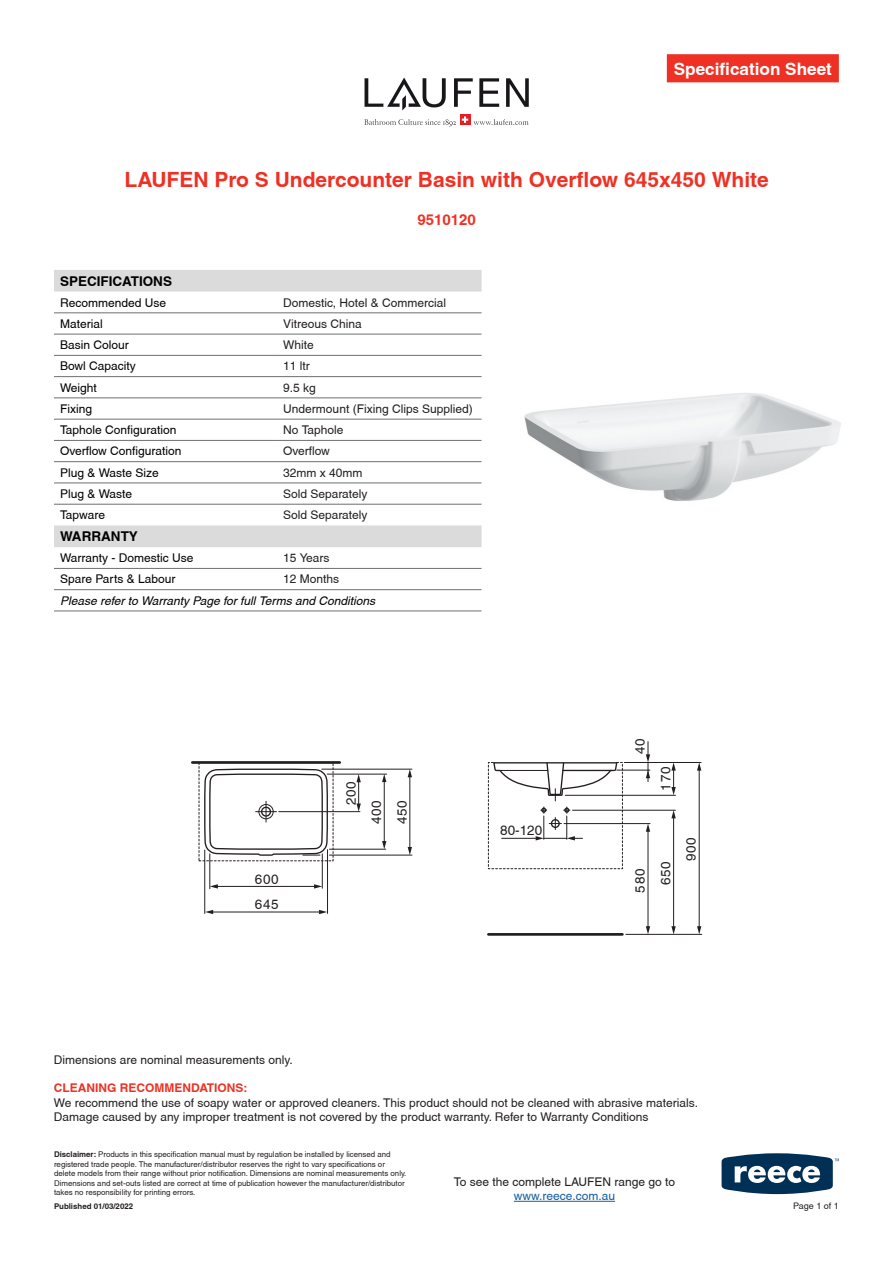
<style>
.page{position:relative;width:893px;height:1263px;background:#fff}
.page>*{position:absolute;margin:0;border:0;box-sizing:border-box;transform-origin:0 0}
.Heading_1{font:700 21px "Helvetica";color:#ee3124}
.t1{font:700 17.1px "Helvetica";color:#fff}
.Heading_1-2{font:700 15px "Helvetica";color:#ee3124}
.t2{font:13.5px/25.5px "Helvetica";letter-spacing:.05em;color:#231f20}
.t3{font:700 13.5px "Helvetica";color:#000}
.t4{font:12px/14.4px "Helvetica";color:#231f20;text-align:center}
.t5{font:12px "Helvetica";color:#000}
.t6{font:italic 12px "Helvetica";color:#000}
.t7{font:700 12px "Helvetica";color:#ee3124}
.t8{font:9px "Helvetica";color:#231f20}
.t9{font:7.8px/9.4px "Helvetica";color:#231f20}
.t10{font:700 7.8px "Helvetica";color:#231f20}
.s1{font-weight:700}
.s2{color:#175d9e}
</style>
<div class="page">
<svg style="left:722px;top:1153px;width:117px;height:41px"></svg>
<div style="left:667px;top:54px;width:172px;height:28px;background:#ee3124"></div>
<hr style="left:192px;top:761px;width:148px;height:3px;background:#231f20">
<hr style="left:488px;top:933px;width:134px;height:3px;background:#231f20">
<svg style="left:408px;top:847px;width:4px;height:8px"></svg>
<svg style="left:408px;top:770px;width:4px;height:7px"></svg>
<hr style="left:410px;top:777px;width:1px;height:70px;background:#231f20">
<hr style="left:329px;top:849px;width:57px;height:1px;background:#231f20">
<svg style="left:382px;top:775px;width:4px;height:7px"></svg>
<svg style="left:382px;top:841px;width:4px;height:8px"></svg>
<hr style="left:384px;top:781px;width:1px;height:61px;background:#231f20">
<hr style="left:279px;top:811px;width:81px;height:1px;background:#231f20">
<hr style="left:322px;top:769px;width:90px;height:1px;background:#231f20">
<hr style="left:327px;top:774px;width:60px;height:1px;background:#231f20">
<hr style="left:329px;top:855px;width:83px;height:1px;background:#231f20">
<svg style="left:356px;top:774px;width:5px;height:38px"></svg>
<hr style="left:204px;top:850px;width:1px;height:63px;background:#231f20">
<hr style="left:327px;top:849px;width:1px;height:64px;background:#231f20">
<svg style="left:205px;top:910px;width:8px;height:4px"></svg>
<svg style="left:319px;top:910px;width:8px;height:4px"></svg>
<hr style="left:213px;top:912px;width:107px;height:1px;background:#231f20">
<hr style="left:210px;top:854px;width:1px;height:35px;background:#231f20">
<hr style="left:322px;top:854px;width:1px;height:34px;background:#231f20">
<svg style="left:210px;top:884px;width:8px;height:4px"></svg>
<svg style="left:314px;top:884px;width:8px;height:4px"></svg>
<hr style="left:216px;top:886px;width:100px;height:1px;background:#231f20">
<svg style="left:204px;top:761px;width:124px;height:98px"></svg>
<hr style="left:617px;top:770px;width:33px;height:1px;background:#231f20">
<svg style="left:646px;top:741px;width:4px;height:40px"></svg>
<hr style="left:565px;top:795px;width:110px;height:1px;background:#231f20">
<svg style="left:671px;top:763px;width:5px;height:32px"></svg>
<hr style="left:626px;top:934px;width:76px;height:1px;background:#231f20">
<svg style="left:697px;top:926px;width:4px;height:8px"></svg>
<svg style="left:697px;top:763px;width:4px;height:8px"></svg>
<hr style="left:699px;top:770px;width:1px;height:157px;background:#231f20">
<hr style="left:624px;top:762px;width:77px;height:1px;background:#231f20">
<hr style="left:572px;top:810px;width:103px;height:1px;background:#231f20">
<svg style="left:671px;top:810px;width:5px;height:8px"></svg>
<svg style="left:671px;top:926px;width:5px;height:8px"></svg>
<hr style="left:673px;top:818px;width:1px;height:109px;background:#231f20">
<svg style="left:646px;top:824px;width:4px;height:8px"></svg>
<svg style="left:646px;top:926px;width:4px;height:8px"></svg>
<hr style="left:648px;top:831px;width:1px;height:96px;background:#231f20">
<hr style="left:564px;top:823px;width:86px;height:1px;background:#231f20">
<svg style="left:488px;top:762px;width:135px;height:107px"></svg>
<hr style="left:514px;top:1201px;width:101px;height:1px;background:#175d9e">
<img style="left:524px;top:393px;width:317px;height:108px">
<svg style="left:454px;top:78px;width:19px;height:29px"></svg>
<svg style="left:479px;top:78px;width:20px;height:29px"></svg>
<svg style="left:506px;top:78px;width:23px;height:29px"></svg>
<svg style="left:365px;top:78px;width:81px;height:32px"></svg>
<svg style="left:460px;top:115px;width:10px;height:10px"></svg>
<svg style="left:364px;top:119px;width:92px;height:7px"></svg>
<svg style="left:462px;top:116px;width:67px;height:9px"></svg>
<svg style="left:54px;top:270px;width:428px;height:277px"></svg>
<hr style="left:54px;top:313px;width:223px;height:1px;background:#6d6f73">
<hr style="left:277px;top:313px;width:205px;height:1px;background:#6d6f73">
<hr style="left:54px;top:334px;width:223px;height:1px;background:#6d6f73">
<hr style="left:277px;top:334px;width:205px;height:1px;background:#6d6f73">
<hr style="left:54px;top:355px;width:223px;height:1px;background:#6d6f73">
<hr style="left:277px;top:355px;width:205px;height:1px;background:#6d6f73">
<hr style="left:54px;top:376px;width:223px;height:1px;background:#6d6f73">
<hr style="left:277px;top:376px;width:205px;height:1px;background:#6d6f73">
<hr style="left:54px;top:398px;width:223px;height:1px;background:#6d6f73">
<hr style="left:277px;top:398px;width:205px;height:1px;background:#6d6f73">
<hr style="left:54px;top:419px;width:223px;height:1px;background:#6d6f73">
<hr style="left:277px;top:419px;width:205px;height:1px;background:#6d6f73">
<hr style="left:54px;top:440px;width:223px;height:1px;background:#6d6f73">
<hr style="left:277px;top:440px;width:205px;height:1px;background:#6d6f73">
<hr style="left:54px;top:461px;width:223px;height:1px;background:#6d6f73">
<hr style="left:277px;top:461px;width:205px;height:1px;background:#6d6f73">
<hr style="left:54px;top:483px;width:223px;height:1px;background:#6d6f73">
<hr style="left:277px;top:483px;width:205px;height:1px;background:#6d6f73">
<hr style="left:54px;top:504px;width:223px;height:1px;background:#6d6f73">
<hr style="left:277px;top:504px;width:205px;height:1px;background:#6d6f73">
<hr style="left:54px;top:568px;width:223px;height:1px;background:#6d6f73">
<hr style="left:277px;top:568px;width:205px;height:1px;background:#6d6f73">
<hr style="left:54px;top:589px;width:223px;height:1px;background:#6d6f73">
<hr style="left:277px;top:589px;width:205px;height:1px;background:#6d6f73">
<hr style="left:54px;top:611px;width:223px;height:1px;background:#6d6f73">
<hr style="left:277px;top:611px;width:205px;height:1px;background:#6d6f73">
<h2 class="t1" style="left:674px;top:59px;width:160px">Specification Sheet</h2>
<p class="Heading_1" style="left:125px;top:167px;width:646px">LAUFEN Pro S Undercounter Basin with Overflow 645x450 White</p>
<p class="Heading_1-2" style="left:417px;top:211px;width:60px">9510120</p>
<p class="t3" style="left:60px;top:273px;width:114px">SPECIFICATIONS</p>
<p class="t5" style="left:60px;top:295px;width:108px">Recommended Use</p>
<p class="t4" style="left:283px;top:295px;width:165px">Domestic, Hotel &amp; Commercial</p>
<p class="t5" style="left:60px;top:317px;width:44px">Material</p>
<p class="t4" style="left:283px;top:316px;width:80px">Vitreous China</p>
<p class="t5" style="left:60px;top:338px;width:70px">Basin Colour</p>
<p class="t4" style="left:283px;top:338px;width:32px">White</p>
<p class="t5" style="left:60px;top:359px;width:77px">Bowl Capacity</p>
<p class="t4" style="left:283px;top:359px;width:28px">11 ltr</p>
<p class="t5" style="left:60px;top:380px;width:38px">Weight</p>
<p class="t4" style="left:283px;top:380px;width:34px">9.5 kg</p>
<p class="t5" style="left:60px;top:402px;width:34px">Fixing</p>
<p class="t4" style="left:283px;top:401px;width:191px">Undermount (Fixing Clips Supplied)</p>
<p class="t5" style="left:60px;top:423px;width:118px">Taphole Configuration</p>
<p class="t4" style="left:283px;top:423px;width:62px">No Taphole</p>
<p class="t5" style="left:60px;top:444px;width:123px">Overflow Configuration</p>
<p class="t4" style="left:283px;top:444px;width:48px">Overflow</p>
<p class="t5" style="left:60px;top:465px;width:100px">Plug &amp; Waste Size</p>
<p class="t4" style="left:283px;top:465px;width:81px">32mm x 40mm</p>
<p class="t5" style="left:60px;top:487px;width:74px">Plug &amp; Waste</p>
<p class="t4" style="left:283px;top:486px;width:86px">Sold Separately</p>
<p class="t5" style="left:60px;top:508px;width:47px">Tapware</p>
<p class="t4" style="left:283px;top:508px;width:86px">Sold Separately</p>
<p class="t3" style="left:60px;top:528px;width:79px">WARRANTY</p>
<p class="t5" style="left:60px;top:551px;width:135px">Warranty - Domestic Use</p>
<p class="t4" style="left:283px;top:551px;width:48px">15 Years</p>
<p class="t5" style="left:60px;top:572px;width:117px">Spare Parts &amp; Labour</p>
<p class="t4" style="left:283px;top:572px;width:58px">12 Months</p>
<p class="t6" style="left:60px;top:593px;width:317px">Please refer to Warranty Page for full Terms and Conditions</p>
<p class="t2" style="left:255px;top:866px;width:25px">600<br>645</p>
<p class="t2" style="left:338px;top:824px;width:45px;text-indent:19px;rotate:-90deg">200<br>400<br>450</p>
<p class="t4" style="left:54px;top:1053px;width:240px">Dimensions are nominal measurements only.</p>
<p class="t2" style="left:500px;top:818px;width:43px">80-120</p>
<p class="t2" style="left:627px;top:754px;width:17px;rotate:-90deg">40</p>
<p class="t2" style="left:653px;top:790px;width:25px;rotate:-90deg">170</p>
<p class="t2" style="left:627px;top:892px;width:25px;rotate:-90deg">580</p>
<p class="t2" style="left:653px;top:885px;width:25px;rotate:-90deg">650</p>
<p class="t2" style="left:678px;top:861px;width:25px;rotate:-90deg">900</p>
<p class="t7" style="left:54px;top:1080px;width:195px">CLEANING RECOMMENDATIONS:</p>
<p class="t4" style="left:54px;top:1095px;width:646px;text-align:left">We recommend the use of soapy water or approved cleaners. This product should not be cleaned with abrasive materials.<br>Damage caused by any improper treatment is not covered by the product warranty. Refer to Warranty Conditions</p>
<p class="t9" style="left:54px;top:1150px;width:354px"><span class="s1">Disclaimer:</span> Products in this specification manual must by regulation be installed by licensed and registered trade people. The manufacturer/distributor reserves the right to vary specifications or delete models from their range without prior notification. Dimensions are nominal measurements only.<br>Dimensions and set-outs listed are correct at time of publication however the manufacturer/distributor takes no responsibility for printing errors.</p>
<p class="t10" style="left:54px;top:1201px;width:81px">Published 01/03/2022</p>
<p class="t4" style="left:454px;top:1174px;width:223px">To see the complete LAUFEN range go to <span class="s2">www.reece.com.au</span></p>
<p class="t8" style="left:793px;top:1200px;width:47px">Page 1 of 1</p>
</div>
